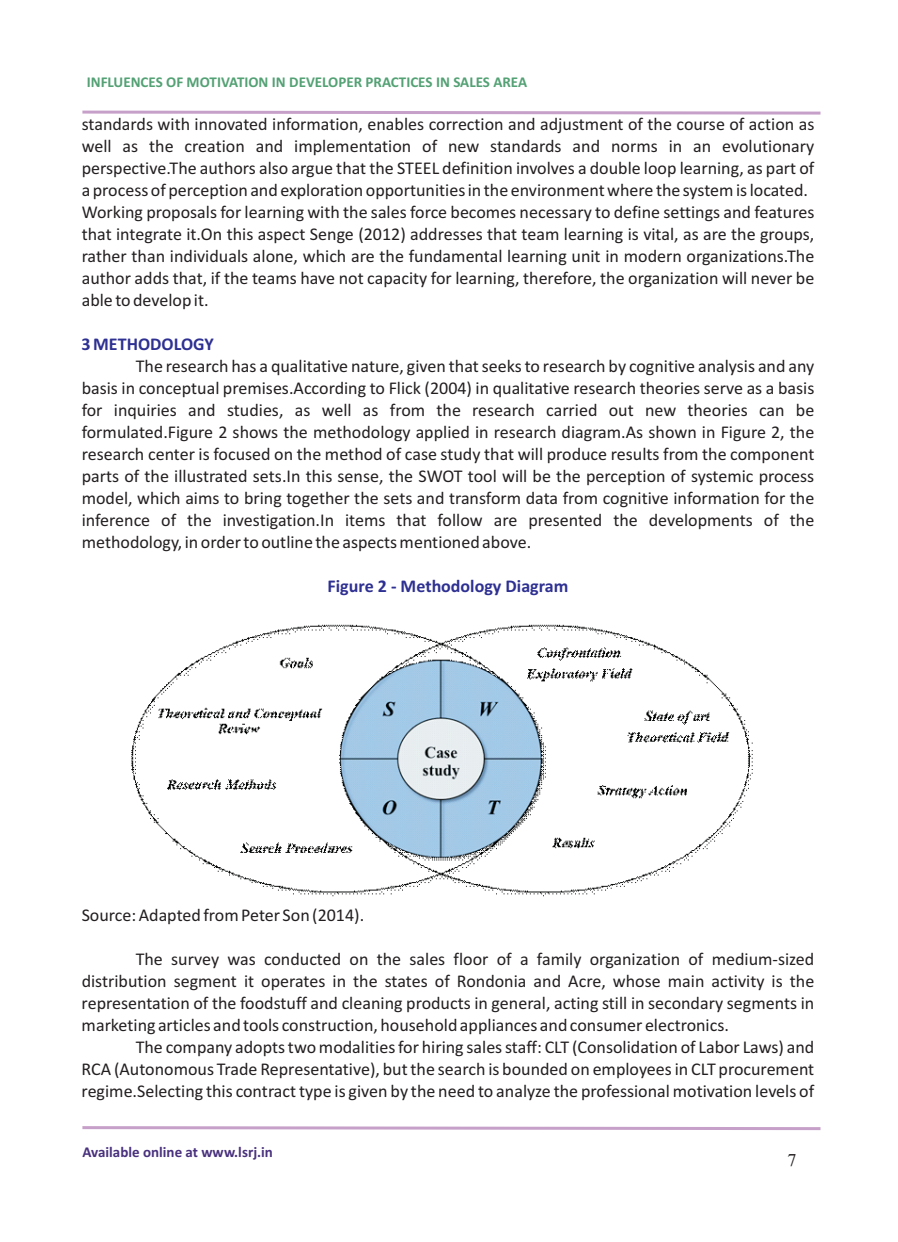
<style>
.page{position:relative;width:898px;height:1242px;background:#fff}
.page>*{position:absolute;margin:0;border:0;box-sizing:border-box;transform-origin:0 0}
.t1{font:18px/21.9px "Calibri";color:#231f20;text-align:justify}
.t2{font:700 18px "Calibri";color:#2e3092}
.t3{font:18px "Times New Roman";color:#231f20}
.t4{font:700 15px "Calibri";color:#53a174}
.t5{font:700 15px "Calibri";color:#49317d}
</style>
<div class="page">
<svg style="left:82px;top:110px;width:739px;height:5px"></svg>
<svg style="left:82px;top:1126px;width:739px;height:5px"></svg>
<img style="left:131px;top:624px;width:622px;height:273px">
<p class="t4" style="left:87px;top:76px;width:441px">INFLUENCES OF MOTIVATION IN DEVELOPER PRACTICES IN SALES AREA</p>
<p class="t1" style="left:82px;top:115px;width:734px;text-align:left">standards with innovated information, enables correction and adjustment of the course of action as well as the creation and implementation of new standards and norms in an evolutionary perspective.The authors also argue that the STEEL definition involves a double loop learning, as part of a process of perception and exploration opportunities in the environment where the system is located.<br>Working proposals for learning with the sales force becomes necessary to define settings and features that integrate it.On this aspect Senge (2012) addresses that team learning is vital, as are the groups, rather than individuals alone, which are the fundamental learning unit in modern organizations.The author adds that, if the teams have not capacity for learning, therefore, the organization will never be able to develop it.</p>
<p class="t2" style="left:82px;top:336px;width:134px">3 METHODOLOGY</p>
<p class="t1" style="left:82px;top:356px;width:734px;text-indent:54px">The research has a qualitative nature, given that seeks to research by cognitive analysis and any basis in conceptual premises.According to Flick (2004) in qualitative research theories serve as a basis for inquiries and studies, as well as from the research carried out new theories can be formulated.Figure 2 shows the methodology applied in research diagram.As shown in Figure 2, the research center is focused on the method of case study that will produce results from the component parts of the illustrated sets.In this sense, the SWOT tool will be the perception of systemic process model, which aims to bring together the sets and transform data from cognitive information for the inference of the investigation.In items that follow are presented the developments of the methodology, in order to outline the aspects mentioned above.</p>
<p class="t2" style="left:327px;top:578px;width:242px">Figure 2 - Methodology Diagram</p>
<p class="t1" style="left:82px;top:906px;width:284px">Source: Adapted from Peter Son (2014).</p>
<p class="t1" style="left:82px;top:950px;width:734px;text-indent:54px">The survey was conducted on the sales floor of a family organization of medium-sized distribution segment it operates in the states of Rondonia and Acre, whose main activity is the representation of the foodstuff and cleaning products in general, acting still in secondary segments in marketing articles and tools construction, household appliances and consumer electronics.</p>
<p class="t1" style="left:82px;top:1038px;width:733px;text-indent:54px">The company adopts two modalities for hiring sales staff: CLT (Consolidation of Labor Laws) and RCA (Autonomous Trade Representative), but the search is bounded on employees in CLT procurement regime.Selecting this contract type is given by the need to analyze the professional motivation levels of</p>
<p class="t5" style="left:82px;top:1145px;width:192px">Available online at www.lsrj.in</p>
<p class="t3" style="left:787px;top:1153px;width:10px">7</p>
</div>
